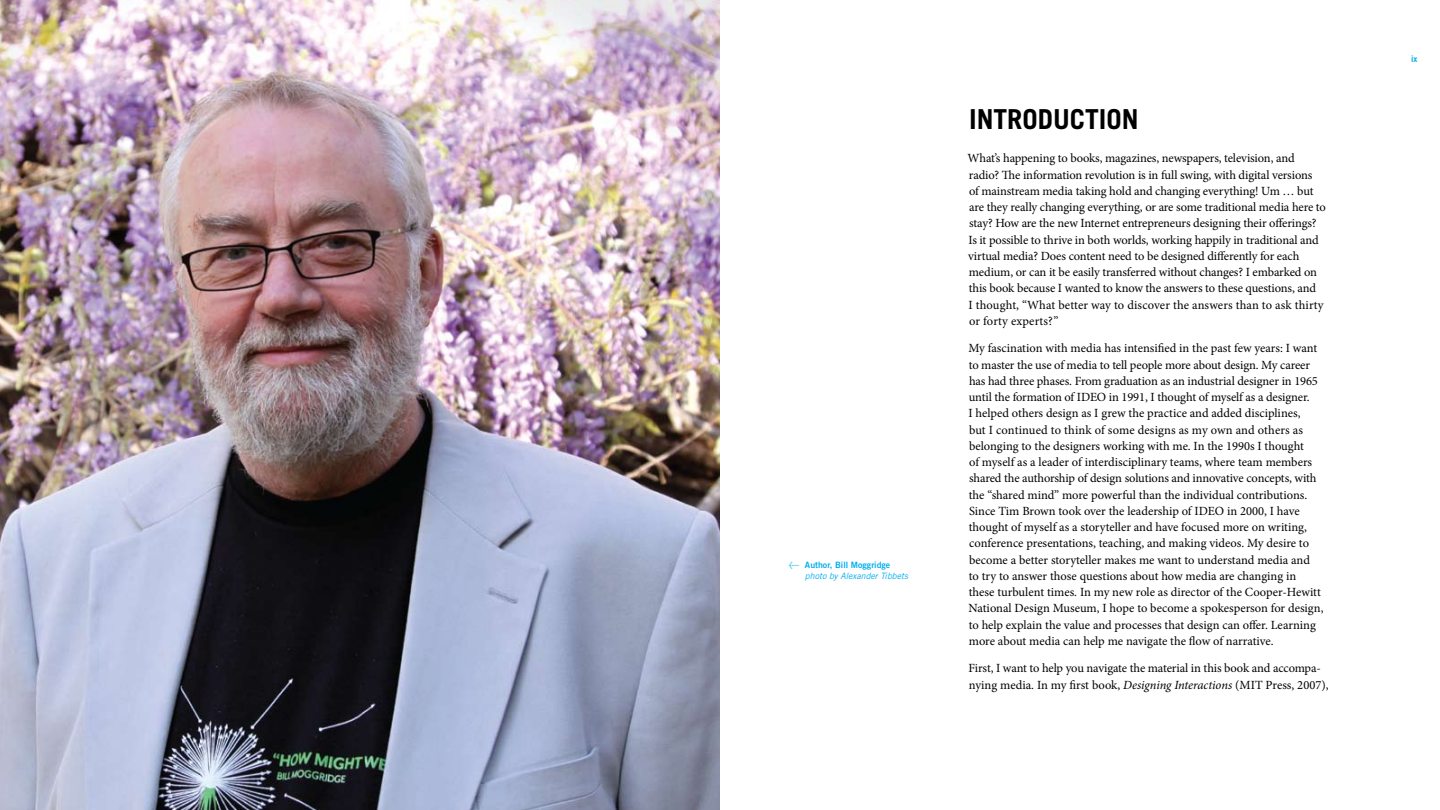
<style>
.page{position:relative;width:1440px;height:810px;background:#fff}
.page>*{position:absolute;margin:0;border:0;box-sizing:border-box;transform-origin:0 0}
.t1{font:700 27.5px "Trade Gothic";color:#000}
.t2{font:12.5px/16.2px "Minion Pro";letter-spacing:-.005em;color:#000}
.t3{font:italic 8.75px "Trade Gothic LT Std";color:#00aeef}
.t4{font:8.75px "Trade Gothic LT Std Bd 2";color:#00aeef}
.t5{font:700 8.75px "Trade Gothic LT Std";color:#00aeef}
.s1{font-family:"Meta Plus"}
.s2{font-style:italic}
</style>
<div class="page">
<img style="left:0;top:0;width:720px;height:810px">
<p class="t4" style="left:789px;top:559px;width:103px"><span class="s1">&lt;</span> Author, Bill Moggridge</p>
<p class="t3" style="left:805px;top:571px;width:104px">photo by Alexander Tibbets</p>
<h1 class="t1" style="left:969px;top:103px;width:171px">INTRODUCTION</h1>
<p class="t2" style="left:968px;top:150px;width:360px">What’s happening to books, magazines, newspapers, television, and radio? The information revolution is in full swing, with digital versions<br>of mainstream media taking hold and changing everything! Um … but are they really changing everything, or are some traditional media here to stay? How are the new Internet entrepreneurs designing their offerings?<br>Is it possible to thrive in both worlds, working happily in traditional and virtual media? Does content need to be designed differently for each medium, or can it be easily transferred without changes? I embarked on this book because I wanted to know the answers to these questions, and<br>I thought, “What better way to discover the answers than to ask thirty or forty experts?”</p>
<p class="t2" style="left:968px;top:340px;width:357px">My fascination with media has intensified in the past few years: I want to master the use of media to tell people more about design. My career has had three phases. From graduation as an industrial designer in 1965 until the formation of IDEO in 1991, I thought of myself as a designer.<br>I helped others design as I grew the practice and added disciplines,<br>but I continued to think of some designs as my own and others as belonging to the designers working with me. In the 1990s I thought<br>of myself as a leader of interdisciplinary teams, where team members shared the authorship of design solutions and innovative concepts, with the “shared mind” more powerful than the individual contributions.<br>Since Tim Brown took over the leadership of IDEO in 2000, I have thought of myself as a storyteller and have focused more on writing, conference presentations, teaching, and making videos. My desire to become a better storyteller makes me want to understand media and<br>to try to answer those questions about how media are changing in these turbulent times. In my new role as director of the Cooper-Hewitt National Design Museum, I hope to become a spokesperson for design, to help explain the value and processes that design can offer. Learning more about media can help me navigate the flow of narrative.</p>
<p class="t2" style="left:968px;top:660px;width:362px">First, I want to help you navigate the material in this book and accompa&shy;nying media. In my first book, <span class="s2">Designing Interactions</span> (MIT Press, 2007),</p>
<p class="t5" style="left:1411px;top:53px;width:8px">ix</p>
</div>
